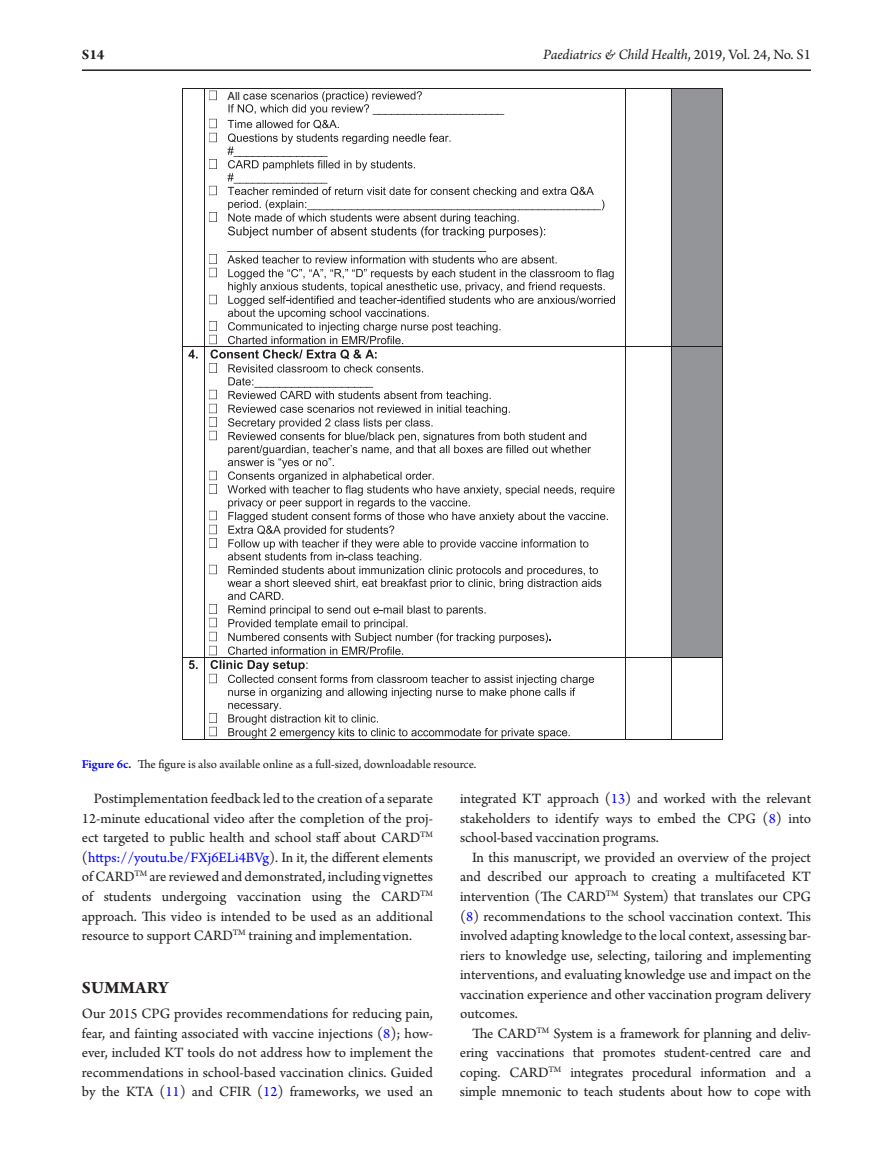
<style>
.page{position:relative;width:893px;height:1174px;background:#fff}
.page>*{position:absolute;margin:0;border:0;box-sizing:border-box;transform-origin:0 0}
.t1{font:700 18px "Arno Pro";letter-spacing:.015em;color:#231f20}
.t2{font:15px/19.5px "Arno Pro";letter-spacing:-.005em;color:#231f20;text-align:justify}
.t3{font:italic 15px "Arno Pro";letter-spacing:-.005em;color:#231f20}
.t4{font:700 15px "Arno Pro";color:#231f20}
.t5{font:12.75px "Arno Pro";color:#231f20}
.t6{font:11.25px "Helvetica";color:#231f20}
.s1{font-style:normal}
.s2{font-weight:600;color:#00f}
.s3{font-weight:600}
.s4{color:#00f}
</style>
<div class="page">
<div style="left:672px;top:88px;width:50px;height:259px;background:#939598"></div>
<svg style="left:183px;top:88px;width:421px;height:150px"></svg>
<hr style="left:205px;top:88px;width:420px;height:1px;background:#231f20">
<hr style="left:626px;top:88px;width:45px;height:1px;background:#231f20">
<hr style="left:672px;top:88px;width:50px;height:1px;background:#231f20">
<hr style="left:182px;top:88px;width:1px;height:259px;background:#231f20">
<hr style="left:204px;top:88px;width:1px;height:259px;background:#231f20">
<hr style="left:625px;top:88px;width:1px;height:259px;background:#231f20">
<hr style="left:671px;top:88px;width:1px;height:259px;background:#231f20">
<hr style="left:722px;top:88px;width:1px;height:259px;background:#231f20">
<div style="left:672px;top:347px;width:50px;height:310px;background:#939598"></div>
<hr style="left:205px;top:347px;width:420px;height:1px;background:#231f20">
<hr style="left:626px;top:347px;width:45px;height:1px;background:#231f20">
<hr style="left:672px;top:347px;width:50px;height:1px;background:#231f20">
<hr style="left:625px;top:347px;width:1px;height:310px;background:#231f20">
<hr style="left:671px;top:347px;width:1px;height:310px;background:#231f20">
<hr style="left:722px;top:347px;width:1px;height:310px;background:#231f20">
<hr style="left:205px;top:657px;width:420px;height:1px;background:#231f20">
<hr style="left:626px;top:657px;width:45px;height:1px;background:#231f20">
<hr style="left:672px;top:657px;width:50px;height:1px;background:#231f20">
<svg style="left:182px;top:251px;width:433px;height:488px"></svg>
<hr style="left:205px;top:738px;width:420px;height:1px;background:#231f20">
<hr style="left:625px;top:657px;width:1px;height:81px;background:#231f20">
<hr style="left:626px;top:738px;width:45px;height:1px;background:#231f20">
<hr style="left:671px;top:657px;width:1px;height:81px;background:#231f20">
<hr style="left:672px;top:738px;width:50px;height:1px;background:#231f20">
<hr style="left:722px;top:657px;width:1px;height:81px;background:#231f20">
<hr style="left:82px;top:69px;width:729px;height:2px;background:#231f20">
<p class="t4" style="left:82px;top:46px;width:24px">S14</p>
<p class="t3" style="left:543px;top:46px;width:269px">Paediatrics &amp; Child Health<span class="s1">, 2019, Vol. 24, No. S1</span></p>
<p class="t6" style="left:228px;top:89px;width:23px">All c</p>
<p class="t5" style="left:82px;top:756px;width:396px"><span class="s2">Figure 6c</span><span class="s3">.</span> The figure is also available online as a full-sized, downloadable resource.</p>
<p class="t2" style="left:82px;top:790px;width:353px;text-indent:12px">Postimplementation feedback led to the creation of a separate 12-minute educational video after the completion of the proj&shy;ect targeted to public health and school staff about CARD<sup>TM </sup>(<span class="s4">https://youtu.be/FXj6ELi4BVg</span>). In it, the different elements of CARD<sup>TM</sup> are reviewed and demonstrated, including vignettes of students undergoing vaccination using the CARD<sup>TM </sup>approach. This video is intended to be used as an additional resource to support CARD<sup>TM</sup> training and implementation.</p>
<p class="t1" style="left:82px;top:976px;width:88px">SUMMARY</p>
<p class="t2" style="left:82px;top:1004px;width:353px">Our 2015 CPG provides recommendations for reducing pain, fear, and fainting associated with vaccine injections (<span class="s4">8</span>); how&shy;ever, included KT tools do not address how to implement the recommendations in school-based vaccination clinics. Guided by the KTA (<span class="s4">11</span>) and CFIR (<span class="s4">12</span>) frameworks, we used an</p>
<p class="t2" style="left:460px;top:790px;width:353px">integrated KT approach (<span class="s4">13</span>) and worked with the relevant stakeholders to identify ways to embed the CPG (<span class="s4">8</span>) into school-based vaccination programs.</p>
<p class="t2" style="left:460px;top:848px;width:353px;text-indent:12px">In this manuscript, we provided an overview of the project and described our approach to creating a multifaceted KT intervention (The CARD<sup>TM</sup> System) that translates our CPG (<span class="s4">8</span>) recommendations to the school vaccination context. This involved adapting knowledge to the local context, assessing bar&shy;riers to knowledge use, selecting, tailoring and implementing interventions, and evaluating knowledge use and impact on the vaccination experience and other vaccination program delivery outcomes.</p>
<p class="t2" style="left:460px;top:1024px;width:353px;text-indent:12px">The CARD<sup>TM</sup> System is a framework for planning and deliv&shy;ering vaccinations that promotes student-centred care and coping. CARD<sup>TM</sup> integrates procedural information and a simple mnemonic to teach students about how to cope with</p>
</div>
